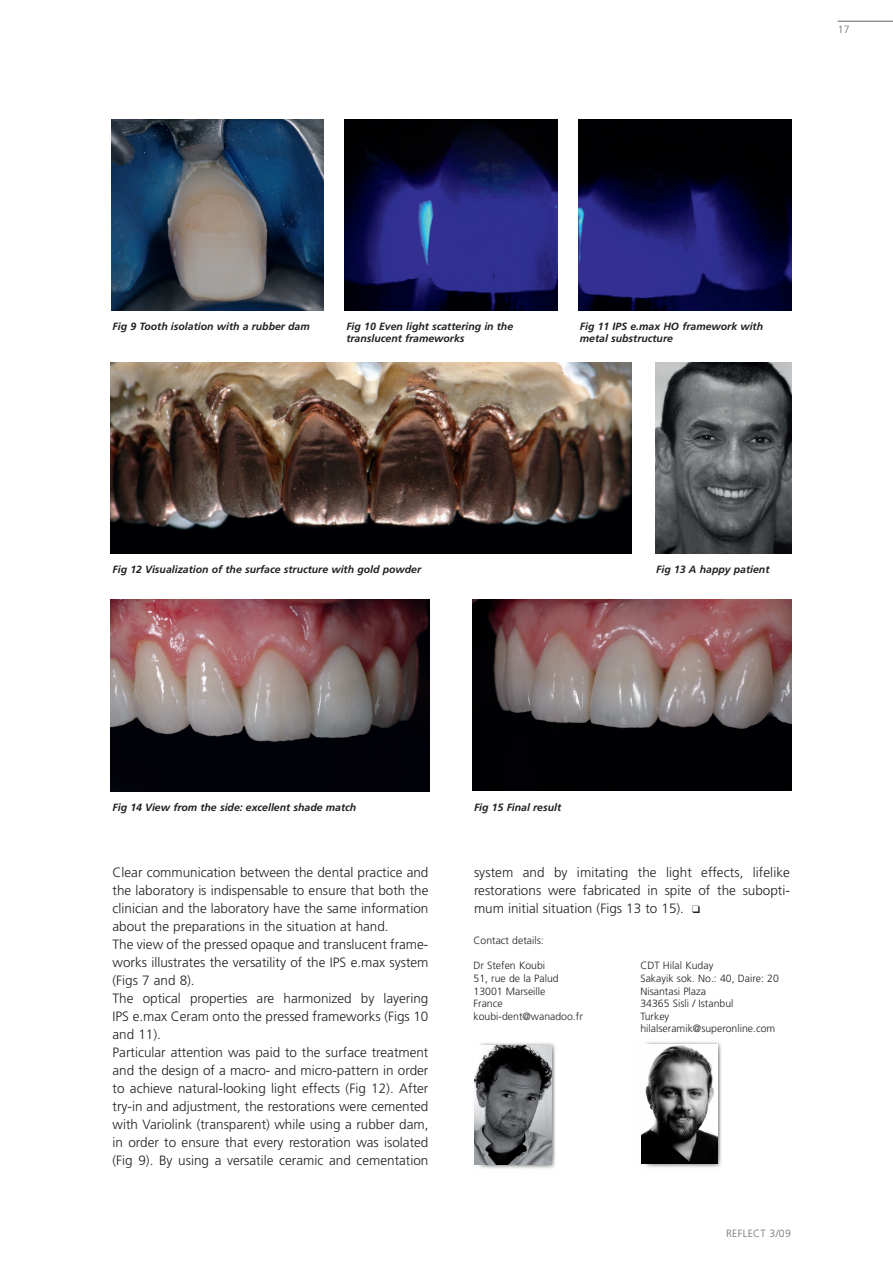
<style>
.page{position:relative;width:893px;height:1263px;background:#fff}
.page>*{position:absolute;margin:0;border:0;box-sizing:border-box;transform-origin:0 0}
.t1{font:300 13.5px/18px "Frutiger";color:#231f20}
.t2{font:italic 700 10.5px/12px "Frutiger";color:#231f20}
.t3{font:300 10.5px/12.6px "Frutiger";color:#231f20}
.t4{font:300 10.5px "Frutiger";letter-spacing:.03em;color:#6c6d70}
</style>
<div class="page">
<hr style="left:838px;top:21px;width:55px;height:1px;background:#939598">
<img style="left:474px;top:1043px;width:81px;height:126px">
<img style="left:475px;top:1045px;width:76px;height:120px">
<img style="left:111px;top:362px;width:520px;height:192px">
<img style="left:579px;top:119px;width:212px;height:191px">
<img style="left:472px;top:600px;width:319px;height:191px">
<img style="left:655px;top:362px;width:136px;height:192px">
<img style="left:111px;top:119px;width:213px;height:191px">
<img style="left:345px;top:119px;width:213px;height:191px">
<img style="left:111px;top:600px;width:319px;height:191px">
<img style="left:641px;top:1042px;width:80px;height:126px">
<img style="left:641px;top:1044px;width:77px;height:119px">
<p class="t4" style="left:838px;top:26px;width:13px">17</p>
<p class="t2" style="left:113px;top:321px;width:199px">Fig 9 Tooth isolation with a rubber dam</p>
<p class="t2" style="left:346px;top:321px;width:168px">Fig 10 Even light scattering in the translucent frameworks</p>
<p class="t2" style="left:580px;top:321px;width:185px">Fig 11 IPS e.max HO framework with metal substructure</p>
<p class="t2" style="left:113px;top:565px;width:310px">Fig 12 Visualization of the surface structure with gold powder</p>
<p class="t2" style="left:113px;top:802px;width:245px">Fig 14 View from the side: excellent shade match</p>
<p class="t2" style="left:474px;top:802px;width:89px">Fig 15 Final result</p>
<p class="t2" style="left:656px;top:565px;width:115px">Fig 13 A happy patient</p>
<p class="t1" style="left:113px;top:864px;width:317px">Clear communication between the dental practice and the laboratory is indispensable to ensure that both the clinician and the laboratory have the same information about the preparations in the situation at hand.<br>The view of the pressed opaque and translucent frame&shy;works illustrates the versatility of the IPS e.max system (Figs 7 and 8).<br>The optical properties are harmonized by layering IPS e.max Ceram onto the pressed frameworks (Figs 10 and 11).<br>Particular attention was paid to the surface treatment and the design of a macro- and micro-pattern in order to achieve natural-looking light effects (Fig 12). After try-in and adjustment, the restorations were cemented with Variolink (transparent) while using a rubber dam, in order to ensure that every restoration was isolated (Fig 9). By using a versatile ceramic and cementation</p>
<p class="t1" style="left:474px;top:864px;width:317px;text-align:justify">system and by imitating the light effects, lifelike restorations were fabricated in spite of the subopti&shy;mum initial situation (Figs 13 to 15). ❑</p>
<p class="t3" style="left:473px;top:935px;width:72px">Contact details:</p>
<p class="t3" style="left:473px;top:960px;width:111px">Dr Stefen Koubi<br>51, rue de la Palud<br>13001 Marseille<br>France koubi-dent@wanadoo.fr</p>
<p class="t3" style="left:640px;top:960px;width:140px">CDT Hilal Kuday<br>Sakayik sok. No.: 40, Daire: 20<br>Nisantasi Plaza<br>34365 Sisli / Istanbul<br>Turkey hilalseramik@superonline.com</p>
<p class="t4" style="left:726px;top:1229px;width:66px">REFLECT 3/09</p>
</div>
